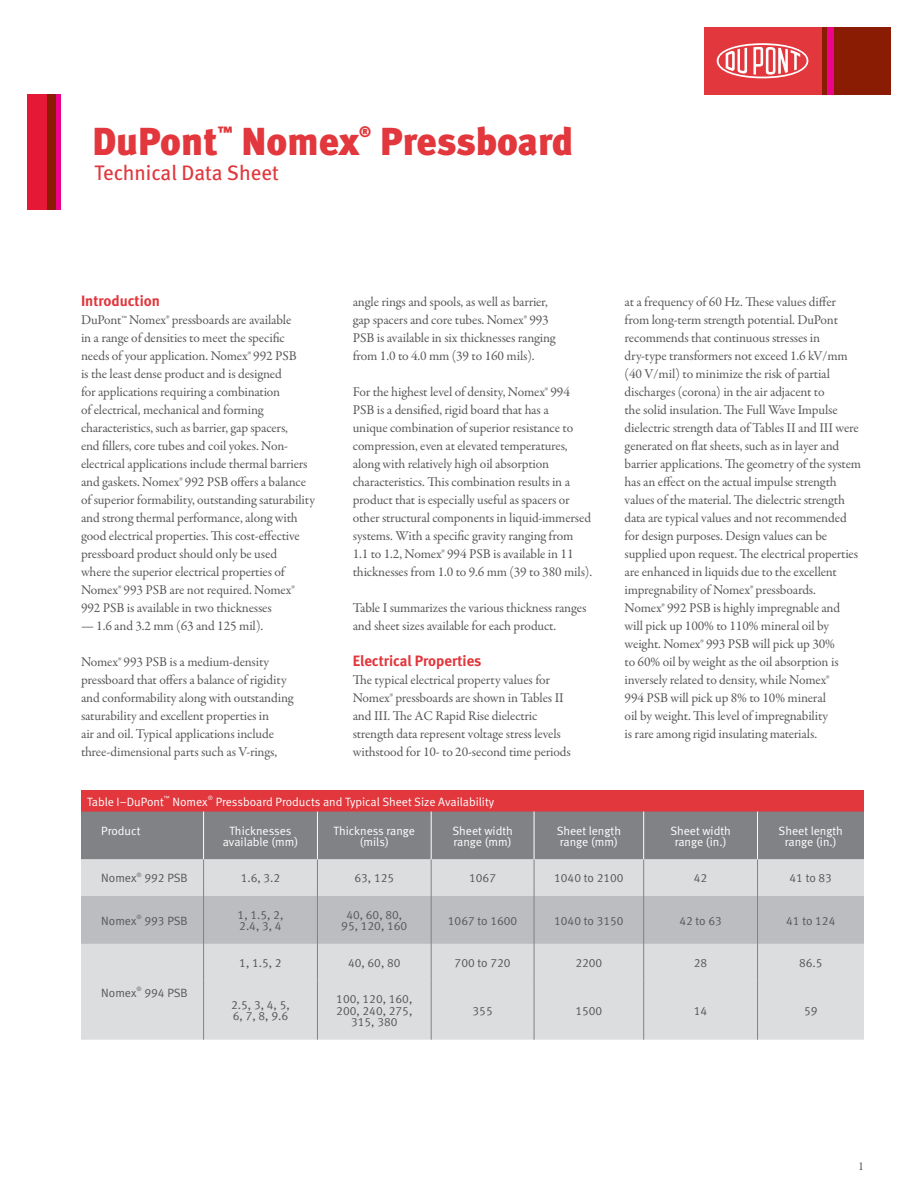
<style>
.page{position:relative;width:918px;height:1188px;background:#fff}
.page>*{position:absolute;margin:0;border:0;box-sizing:border-box;transform-origin:0 0}
.t1{font:39px "Meta Black LF";color:#e1373d}
.t2{font:21px "Meta Book LF";color:#e1373d}
.t3{font:15px "Meta Bold LF";color:#e1373d}
.t4{font:15px "Meta Black LF";color:#e1373d}
.t5{font:13.5px/18px "Garamond Premr Pro";letter-spacing:-.01em;color:#57585a}
.t6{font:12px/11.4px "Meta Normal LF";color:#57585a}
.t7{font:12px/11.4px "Meta Normal LF";color:#fff;text-align:center}
.t8{font:12px "Garamond Premr Pro";color:#57585a}
.t9{font:6px "Meta Normal LF";color:#fff}
</style>
<div class="page">
<div style="left:821px;top:27px;width:70px;height:68px;background:#891c02"></div>
<div style="left:704px;top:27px;width:117px;height:68px;background:#e1373d"></div>
<svg style="left:717px;top:43px;width:91px;height:35px"></svg>
<div style="left:827px;top:27px;width:6px;height:68px;background:#ed028c"></div>
<div style="left:56px;top:95px;width:5px;height:115px;background:#ed028c"></div>
<div style="left:46px;top:95px;width:10px;height:115px;background:#891c02"></div>
<div style="left:27px;top:95px;width:19px;height:115px;background:#e51836"></div>
<div style="left:81px;top:790px;width:783px;height:22px;background:#e1373d"></div>
<div style="left:81px;top:812px;width:783px;height:47px;background:#808285"></div>
<div style="left:81px;top:859px;width:783px;height:181px;background:#dcdddf"></div>
<div style="left:81px;top:896px;width:783px;height:48px;background:#bcbdc0"></div>
<hr style="left:203px;top:812px;width:1px;height:47px;background:#fff">
<hr style="left:317px;top:812px;width:1px;height:47px;background:#fff">
<hr style="left:431px;top:812px;width:1px;height:47px;background:#fff">
<hr style="left:534px;top:812px;width:1px;height:47px;background:#fff">
<hr style="left:643px;top:812px;width:1px;height:47px;background:#fff">
<hr style="left:757px;top:812px;width:1px;height:47px;background:#fff">
<hr style="left:203px;top:859px;width:1px;height:37px;background:#808285">
<hr style="left:317px;top:859px;width:1px;height:37px;background:#808285">
<hr style="left:431px;top:859px;width:1px;height:37px;background:#808285">
<hr style="left:534px;top:859px;width:1px;height:37px;background:#808285">
<hr style="left:643px;top:859px;width:1px;height:37px;background:#808285">
<hr style="left:757px;top:859px;width:1px;height:37px;background:#808285">
<hr style="left:203px;top:896px;width:1px;height:48px;background:#808285">
<hr style="left:317px;top:896px;width:1px;height:48px;background:#808285">
<hr style="left:431px;top:896px;width:1px;height:48px;background:#808285">
<hr style="left:534px;top:896px;width:1px;height:48px;background:#808285">
<hr style="left:643px;top:896px;width:1px;height:48px;background:#808285">
<hr style="left:757px;top:896px;width:1px;height:48px;background:#808285">
<hr style="left:203px;top:944px;width:1px;height:36px;background:#808285">
<hr style="left:203px;top:980px;width:1px;height:60px;background:#808285">
<hr style="left:317px;top:944px;width:1px;height:36px;background:#808285">
<hr style="left:431px;top:944px;width:1px;height:36px;background:#808285">
<hr style="left:534px;top:944px;width:1px;height:36px;background:#808285">
<hr style="left:317px;top:980px;width:1px;height:60px;background:#808285">
<hr style="left:431px;top:980px;width:1px;height:60px;background:#808285">
<hr style="left:534px;top:980px;width:1px;height:60px;background:#808285">
<hr style="left:643px;top:944px;width:1px;height:36px;background:#808285">
<hr style="left:643px;top:980px;width:1px;height:60px;background:#808285">
<hr style="left:757px;top:980px;width:1px;height:60px;background:#808285">
<hr style="left:757px;top:944px;width:1px;height:36px;background:#808285">
<h1 class="t1" style="left:92px;top:118px;width:127px">DuPont</h1>
<p class="t4" style="left:218px;top:123px;width:16px">™</p>
<h1 class="t1" style="left:242px;top:118px;width:119px">Nomex</h1>
<p class="t4" style="left:359px;top:123px;width:14px">®</p>
<h1 class="t1" style="left:380px;top:118px;width:195px">Pressboard</h1>
<h2 class="t2" style="left:95px;top:161px;width:186px">Technical Data Sheet</h2>
<p class="t3" style="left:81px;top:292px;width:80px">Introduction</p>
<p class="t5" style="left:81px;top:311px;width:235px">DuPont™ Nomex® pressboards are available<br>in a range of densities to meet the specific needs of your application. Nomex® 992 PSB<br>is the least dense product and is designed<br>for applications requiring a combination<br>of electrical, mechanical and forming characteristics, such as barrier, gap spacers,<br>end fillers, core tubes and coil yokes. Non&shy;electrical applications include thermal barriers and gaskets. Nomex® 992 PSB offers a balance of superior formability, outstanding saturability and strong thermal performance, along with good electrical properties. This cost-effective pressboard product should only be used<br>where the superior electrical properties of Nomex® 993 PSB are not required. Nomex® 992 PSB is available in two thicknesses</p>
<p class="t5" style="left:81px;top:617px;width:184px">— 1.6 and 3.2 mm (63 and 125 mil).</p>
<p class="t5" style="left:81px;top:653px;width:214px">Nomex® 993 PSB is a medium-density pressboard that offers a balance of rigidity and conformability along with outstanding saturability and excellent properties in<br>air and oil. Typical applications include three-dimensional parts such as V-rings,</p>
<p class="t5" style="left:353px;top:293px;width:204px">angle rings and spools, as well as barrier, gap spacers and core tubes. Nomex® 993<br>PSB is available in six thicknesses ranging from 1.0 to 4.0 mm (39 to 160 mils).</p>
<p class="t5" style="left:353px;top:383px;width:241px">For the highest level of density, Nomex® 994<br>PSB is a densified, rigid board that has a<br>unique combination of superior resistance to compression, even at elevated temperatures, along with relatively high oil absorption characteristics. This combination results in a product that is especially useful as spacers or other structural components in liquid-immersed systems. With a specific gravity ranging from 1.1 to 1.2, Nomex® 994 PSB is available in 11 thicknesses from 1.0 to 9.6 mm (39 to 380 mils).</p>
<p class="t5" style="left:353px;top:599px;width:235px">Table I summarizes the various thickness ranges and sheet sizes available for each product.</p>
<p class="t3" style="left:353px;top:652px;width:130px">Electrical Properties</p>
<p class="t5" style="left:353px;top:671px;width:220px">The typical electrical property values for Nomex® pressboards are shown in Tables II and III. The AC Rapid Rise dielectric strength data represent voltage stress levels withstood for 10- to 20-second time periods</p>
<p class="t7" style="left:172px;top:796px;width:37px">Nomex</p>
<p class="t9" style="left:208px;top:795px;width:7px">®</p>
<p class="t7" style="left:216px;top:796px;width:280px">Pressboard Products and Typical Sheet Size Availability</p>
<p class="t7" style="left:87px;top:796px;width:78px">Table I–DuPont</p>
<p class="t9" style="left:164px;top:795px;width:7px">™</p>
<p class="t5" style="left:625px;top:293px;width:238px">at a frequency of 60 Hz. These values differ from long-term strength potential. DuPont recommends that continuous stresses in dry-type transformers not exceed 1.6 kV/mm (40 V/mil) to minimize the risk of partial discharges (corona) in the air adjacent to<br>the solid insulation. The Full Wave Impulse dielectric strength data of Tables II and III were generated on flat sheets, such as in layer and barrier applications. The geometry of the system has an effect on the actual impulse strength values of the material. The dielectric strength data are typical values and not recommended for design purposes. Design values can be supplied upon request. The electrical properties are enhanced in liquids due to the excellent impregnability of Nomex® pressboards.<br>Nomex® 992 PSB is highly impregnable and will pick up 100% to 110% mineral oil by weight. Nomex® 993 PSB will pick up 30%<br>to 60% oil by weight as the oil absorption is inversely related to density, while Nomex®<br>994 PSB will pick up 8% to 10% mineral<br>oil by weight. This level of impregnability<br>is rare among rigid insulating materials.</p>
<p class="t7" style="left:101px;top:825px;width:41px">Product</p>
<p class="t7" style="left:223px;top:825px;width:77px">Thicknesses available (mm)</p>
<p class="t7" style="left:334px;top:825px;width:83px">Thickness range (mils)</p>
<p class="t7" style="left:452px;top:825px;width:62px;text-align:left">Sheet width range (mm)</p>
<p class="t7" style="left:557px;top:825px;width:66px;text-align:left">Sheet length range (mm)</p>
<p class="t7" style="left:670px;top:825px;width:62px">Sheet width range (in.)</p>
<p class="t7" style="left:779px;top:825px;width:66px">Sheet length range (in.)</p>
<p class="t6" style="left:101px;top:872px;width:88px">Nomex<sup>®</sup> 992 PSB</p>
<p class="t6" style="left:241px;top:872px;width:41px">1.6, 3.2</p>
<p class="t6" style="left:354px;top:872px;width:41px">63, 125</p>
<p class="t6" style="left:469px;top:872px;width:28px">1067</p>
<p class="t6" style="left:554px;top:872px;width:71px">1040 to 2100</p>
<p class="t6" style="left:694px;top:872px;width:15px">42</p>
<p class="t6" style="left:790px;top:872px;width:44px">41 to 83</p>
<p class="t6" style="left:101px;top:915px;width:88px">Nomex<sup>®</sup> 993 PSB</p>
<p class="t6" style="left:238px;top:909px;width:47px">1, 1.5, 2,<br>2.4, 3, 4</p>
<p class="t6" style="left:341px;top:909px;width:67px;text-align:center">40, 60, 80,<br>95, 120, 160</p>
<p class="t6" style="left:448px;top:915px;width:71px">1067 to 1600</p>
<p class="t6" style="left:554px;top:915px;width:71px">1040 to 3150</p>
<p class="t6" style="left:679px;top:915px;width:44px">42 to 63</p>
<p class="t6" style="left:786px;top:915px;width:51px">41 to 124</p>
<p class="t6" style="left:101px;top:987px;width:88px">Nomex<sup>®</sup> 994 PSB</p>
<p class="t6" style="left:239px;top:957px;width:44px">1, 1.5, 2</p>
<p class="t6" style="left:348px;top:957px;width:54px">40, 60, 80</p>
<p class="t6" style="left:455px;top:957px;width:57px">700 to 720</p>
<p class="t6" style="left:575px;top:957px;width:28px">2200</p>
<p class="t6" style="left:694px;top:957px;width:15px">28</p>
<p class="t6" style="left:799px;top:957px;width:25px">86.5</p>
<p class="t6" style="left:231px;top:999px;width:60px">2.5, 3, 4, 5,<br>6, 7, 8, 9.6</p>
<p class="t6" style="left:336px;top:993px;width:78px;text-align:center">100, 120, 160,<br>200, 240, 275,<br>315, 380</p>
<p class="t6" style="left:473px;top:1005px;width:22px">355</p>
<p class="t6" style="left:575px;top:1005px;width:28px">1500</p>
<p class="t6" style="left:694px;top:1005px;width:15px">14</p>
<p class="t6" style="left:804px;top:1005px;width:15px">59</p>
<p class="t8" style="left:858px;top:1159px;width:7px">1</p>
</div>
